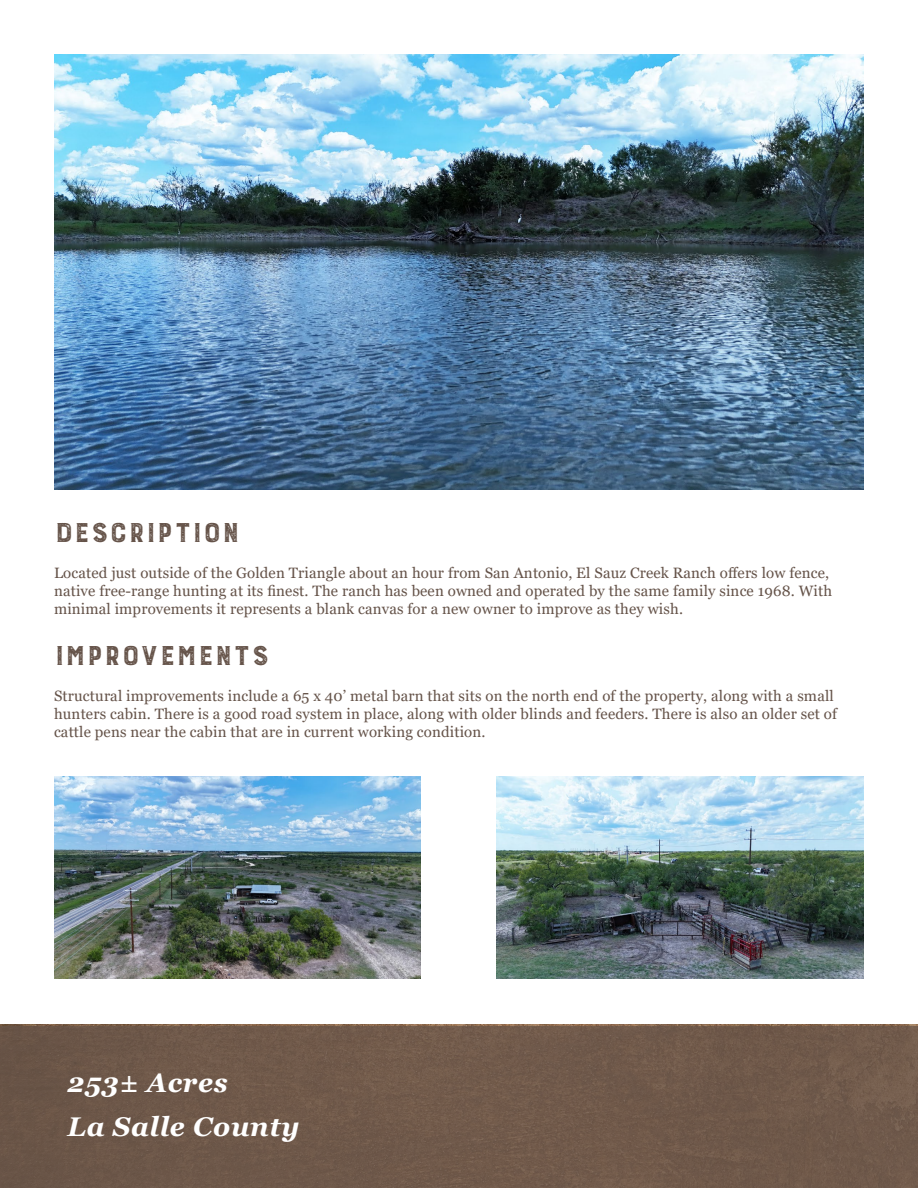
<style>
.page{position:relative;width:918px;height:1188px;background:#fff}
.page>*{position:absolute;margin:0;border:0;box-sizing:border-box;transform-origin:0 0}
.t1{font:300 36px "Burford Rustic";color:#655349}
.t2{font:italic 700 27px/43.5px "Georgia";letter-spacing:.025em;color:#fff}
.t3{font:15px/18px "Georgia";letter-spacing:.01em;color:#655349}
</style>
<div class="page">
<div style="left:0;top:1027px;width:918px;height:161px;background:#6f594a"></div>
<img style="left:54px;top:54px;width:810px;height:436px">
<img style="left:54px;top:777px;width:366px;height:201px">
<img style="left:497px;top:777px;width:366px;height:201px">
<p class="t1" style="left:54px;top:513px;width:188px">description</p>
<p class="t3" style="left:54px;top:564px;width:780px">Located just outside of the Golden Triangle about an hour from San Antonio, El Sauz Creek Ranch offers low fence, native free-range hunting at its finest. The ranch has been owned and operated by the same family since 1968. With minimal improvements it represents a blank canvas for a new owner to improve as they wish.</p>
<p class="t1" style="left:54px;top:637px;width:217px">improvements</p>
<p class="t3" style="left:54px;top:688px;width:784px">Structural improvements include a 65 x 40’ metal barn that sits on the north end of the property, along with a small hunters cabin. There is a good road system in place, along with older blinds and feeders. There is also an older set of cattle pens near the cabin that are in current working condition.</p>
<h2 class="t2" style="left:68px;top:1061px;width:234px">253± Acres<br>La Salle County</h2>
</div>
